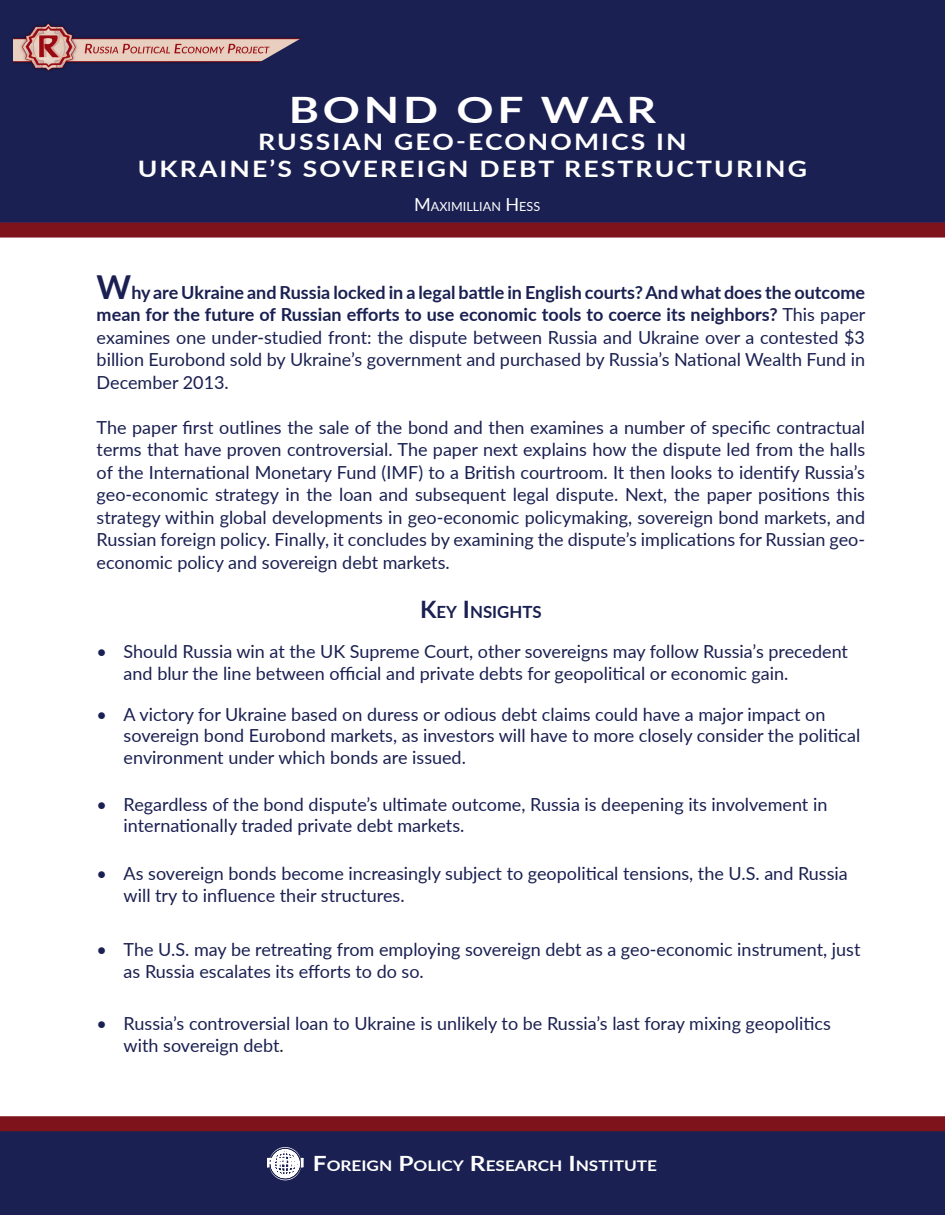
<style>
.page{position:relative;width:945px;height:1215px;background:#fff}
.page>*{position:absolute;margin:0;border:0;box-sizing:border-box;transform-origin:0 0}
.t1{font:700 36.3px "Lato";letter-spacing:.08em;color:#fff;scale:1.27 1}
.t2{font:700 22.65px "Lato";letter-spacing:.08em;color:#fff;scale:1.17 1}
.t3{font:18px/22.5px "Lato";color:#1a2051}
.t4{font:700 16.8px "Lato";color:#1a2051}
.t5{font:700 14.7px "Lato";color:#fff;scale:1.17 1}
.t6{font:12.6px "Lato";color:#fff}
.s1{font-size:18px}
.s2{font-weight:700;font-size:33px}
.s3{font-weight:700}
.s4{font-size:24px}
.s5{color:#231f20}
.s6{font-size:21px}
</style>
<div class="page">
<div style="left:0;top:0;width:945px;height:223px;background:#1a2051"></div>
<div style="left:0;top:223px;width:945px;height:15px;background:#7f131c"></div>
<div style="left:0;top:1131px;width:945px;height:84px;background:#1a2051"></div>
<div style="left:0;top:1116px;width:945px;height:15px;background:#7f131c"></div>
<svg style="left:267px;top:1147px;width:36px;height:33px"></svg>
<img style="left:13px;top:19px;width:234px;height:55px">
<svg style="left:247px;top:18px;width:108px;height:83px;background:#2b2d58"></svg>
<p class="t1" style="left:289px;top:83px;width:291px">BOND OF WAR</p>
<p class="t2" style="left:258px;top:125px;width:368px">RUSSIAN GEO-ECONOMICS IN</p>
<p class="t2" style="left:138px;top:152px;width:574px">UKRAINE’S SOVEREIGN DEBT RESTRUCTURING</p>
<p class="t6" style="left:414px;top:197px;width:128px"><span class="s1">M</span>AXIM ILLIAN <span class="s1">H</span>ESS</p>
<p class="t3" style="left:97px;top:280px;width:770px;text-align:justify"><span class="s2">W</span><span class="s3">hy are Ukraine and Russia locked in a legal battle in English courts? And what does the outcome mean for the future of Russian efforts to use economic tools to coerce its neighbors?</span> This paper examines one under-studied front: the dispute between Russia and Ukraine over a contested $3 billion Eurobond sold by Ukraine’s government and purchased by Russia’s National Wealth Fund in December 2013.</p>
<p class="t3" style="left:97px;top:415px;width:770px;text-align:justify">The paper first outlines the sale of the bond and then examines a number of specific contractual terms that have proven controversial. The paper next explains how the dispute led from the halls of the International Monetary Fund (IMF) to a British courtroom. It then looks to identify Russia’s geo-economic strategy in the loan and subsequent legal dispute. Next, the paper positions this strategy within global developments in geo-economic policymaking, sovereign bond markets, and Russian foreign policy. Finally, it concludes by examining the dispute’s implications for Russian geo&shy;economic policy and sovereign debt markets.</p>
<p class="t4" style="left:420px;top:599px;width:123px"><span class="s4">K</span>EY <span class="s4">I</span>NSIGHTS</p>
<p class="t3" style="left:124px;top:640px;width:726px;line-height:21.6px;text-indent:-27px">• Should Russia win at the UK Supreme Court, other sovereigns may follow Russia’s precedent and blur the line between official and private debts for geopolitical or economic gain.</p>
<p class="t3" style="left:124px;top:703px;width:738px;line-height:21.6px;text-indent:-27px">• A victory for Ukraine based on duress or odious debt claims could have a major impact on sovereign bond Eurobond markets, as investors will have to more closely consider the political environment under which bonds are issued.</p>
<p class="t3" style="left:124px;top:792px;width:705px;line-height:21.6px;text-indent:-27px">• Regardless of the bond dispute’s ultimate outcome, Russia is deepening its involvement in internationally traded private debt markets.</p>
<p class="t3" style="left:124px;top:862px;width:726px;line-height:21.6px;text-indent:-27px">• As sovereign bonds become increasingly subject to geopolitical tensions, the U.S. and Russia will try to influence their structures.</p>
<p class="t3" style="left:124px;top:938px;width:738px;line-height:21.6px;text-indent:-27px">• The U.S. may be retreating from employing sovereign debt as a geo-economic instrument, just as Russia escalates its efforts to do so.</p>
<p class="t3" style="left:124px;top:1012px;width:709px;line-height:21.6px;text-indent:-27px">• Russia’s controversial loan to Ukraine is unlikely to be Russia’s last foray mixing geopolitics with sovereign debt<span class="s5">.</span></p>
<p class="t5" style="left:313px;top:1154px;width:296px"><span class="s6">F</span>OREIGN <span class="s6">P</span>OLICY <span class="s6">R</span>ESEARCH <span class="s6">I</span>NSTITUTE</p>
</div>
